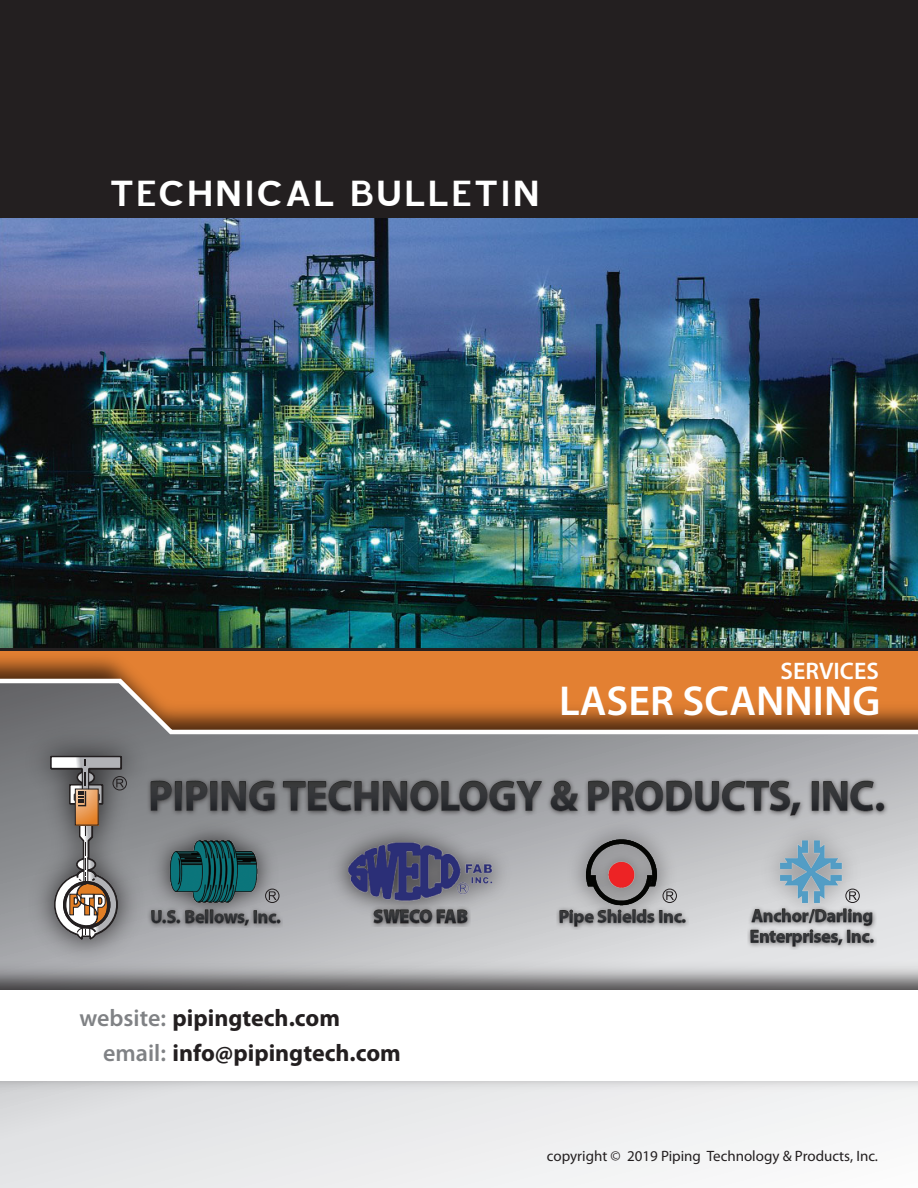
<style>
.page{position:relative;width:918px;height:1188px;background:#fff}
.page>*{position:absolute;margin:0;border:0;box-sizing:border-box;transform-origin:0 0}
.t1{font:45px "Blue Highway";color:#fff}
.t2{font:600 42px "Myriad Pro";color:#fff}
.t3{font:700 24px/35px "Myriad Pro";color:#231f20}
.t4{font:600 24px "Myriad Pro";color:#fff}
.t5{font:15px "Myriad Pro";color:#231f20}
.s1{font-weight:600;color:#808285}
</style>
<div class="page">
<img style="left:0;top:217px;width:918px;height:429px">
<div style="left:0;top:0;width:918px;height:217px;background:#231f20"></div>
<img style="left:0;top:646px;width:918px;height:30px">
<svg style="left:0;top:676px;width:918px;height:512px"></svg>
<img style="left:0;top:956px;width:918px;height:142px">
<div style="left:0;top:990px;width:918px;height:91px;background:#fff"></div>
<img style="left:14px;top:720px;width:144px;height:256px">
<img style="left:560px;top:822px;width:124px;height:110px">
<img style="left:584px;top:839px;width:77px;height:67px">
<img style="left:143px;top:814px;width:142px;height:116px">
<img style="left:170px;top:841px;width:90px;height:63px">
<img style="left:321px;top:822px;width:199px;height:106px">
<img style="left:348px;top:842px;width:145px;height:60px">
<img style="left:753px;top:822px;width:116px;height:83px">
<img style="left:777px;top:840px;width:70px;height:64px">
<img style="left:147px;top:905px;width:135px;height:23px">
<img style="left:370px;top:907px;width:101px;height:19px">
<img style="left:557px;top:906px;width:132px;height:24px">
<img style="left:747px;top:905px;width:130px;height:45px">
<img style="left:147px;top:777px;width:742px;height:45px">
<div style="left:845px;top:889px;width:15px;height:14px;border:1px solid #231f20;border-radius:50%"></div>
<svg style="left:849px;top:891px;width:8px;height:9px"></svg>
<div style="left:663px;top:889px;width:14px;height:14px;border:1px solid #231f20;border-radius:50%"></div>
<svg style="left:666px;top:891px;width:8px;height:9px"></svg>
<div style="left:265px;top:889px;width:15px;height:14px;border:1px solid #231f20;border-radius:50%"></div>
<svg style="left:269px;top:891px;width:7px;height:9px"></svg>
<div style="left:113px;top:776px;width:14px;height:14px;border:1px solid #231f20;border-radius:50%"></div>
<svg style="left:50px;top:755px;width:74px;height:185px;background:#88817c"></svg>
<h1 class="t1" style="left:108px;top:170px;width:434px">TECHNICAL BULLETIN</h1>
<p class="t3" style="left:103px;top:1000px;width:299px;text-indent:-24px"><span class="s1">website:</span> pipingtech.com <span class="s1">email:</span> info@pipingtech.com</p>
<p class="t4" style="left:781px;top:655px;width:100px">SERVICES</p>
<h2 class="t2" style="left:559px;top:674px;width:323px">LASER SCANNING</h2>
<p class="t5" style="left:547px;top:1147px;width:333px">copyright © 2019 Piping Technology &amp; Products, Inc.</p>
</div>
